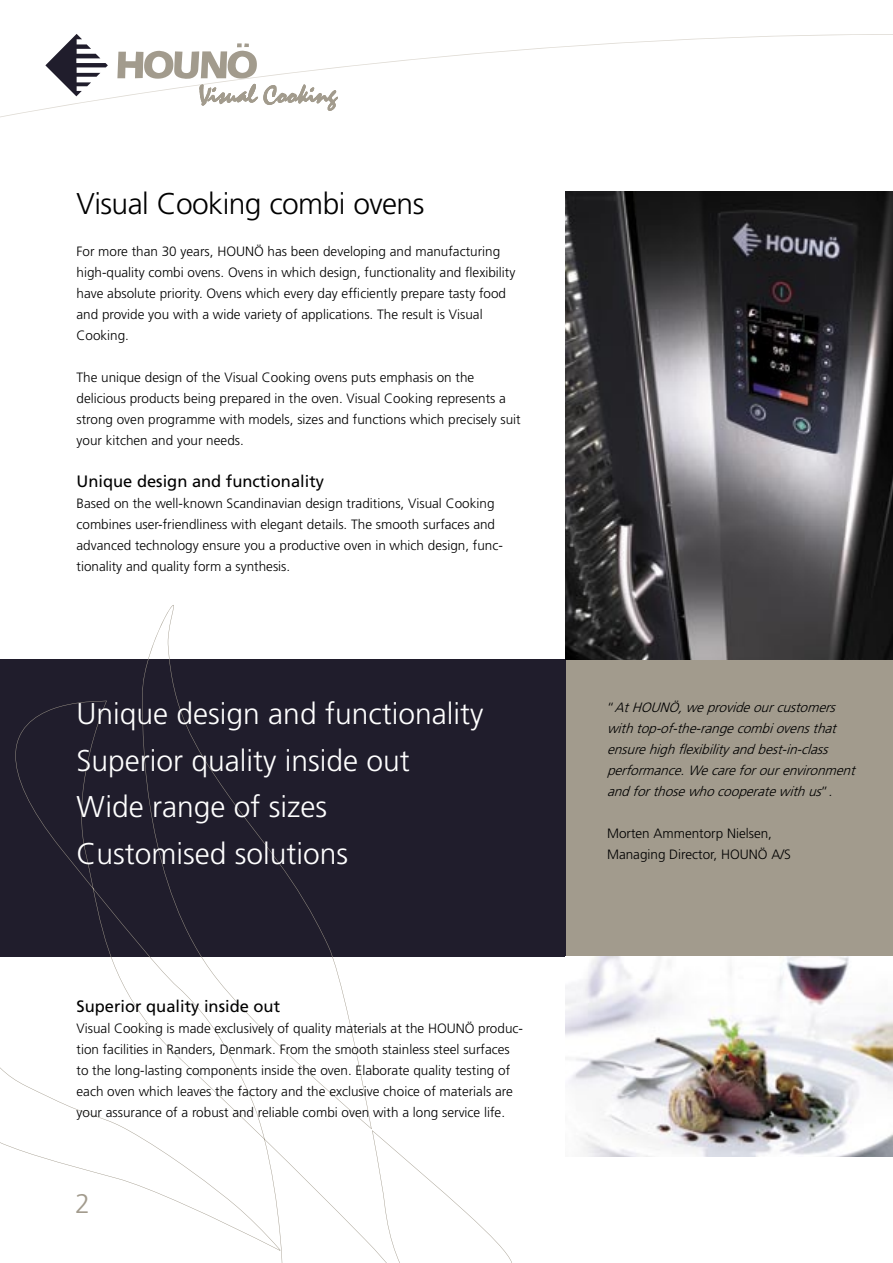
<style>
.page{position:relative;width:893px;height:1263px;background:#fff}
.page>*{position:absolute;margin:0;border:0;box-sizing:border-box;transform-origin:0 0}
.t1{font:300 30px/46.5px "Frutiger LT";color:#fff}
.t2{font:300 30px "Frutiger LT";letter-spacing:-.02em;color:#000}
.t3{font:300 27px "Frutiger LT";color:#a29b8d}
.t4{font:16.5px "Frutiger LT";color:#000}
.t5{font:300 13.5px/21px "Frutiger LT";color:#000}
.t6{font:italic 300 13.5px/21px "Frutiger LT";color:#000}
.s1{font-style:normal}
</style>
<div class="page">
<div style="left:566px;top:659px;width:327px;height:298px;background:#a29b8d"></div>
<div style="left:0;top:659px;width:566px;height:298px;background:#201d2c"></div>
<img style="left:566px;top:957px;width:327px;height:200px">
<img style="left:566px;top:191px;width:327px;height:468px">
<svg style="left:0;top:34px;width:893px;height:83px"></svg>
<svg style="left:264px;top:85px;width:74px;height:25px"></svg>
<svg style="left:45px;top:34px;width:63px;height:62px"></svg>
<svg style="left:117px;top:43px;width:141px;height:63px"></svg>
<svg style="left:15px;top:701px;width:463px;height:562px"></svg>
<svg style="left:0;top:870px;width:280px;height:381px"></svg>
<h1 class="t2" style="left:77px;top:187px;width:349px">Visual Cooking combi ovens</h1>
<p class="t5" style="left:77px;top:241px;width:440px">For more than 30 years, HOUNÖ has been developing and manufacturing high-quality combi ovens. Ovens in which design, functionality and flexibility have absolute priority. Ovens which every day efficiently prepare tasty food and provide you with a wide variety of applications. The result is Visual Cooking.</p>
<p class="t5" style="left:77px;top:367px;width:446px">The unique design of the Visual Cooking ovens puts emphasis on the delicious products being prepared in the oven. Visual Cooking represents a strong oven programme with models, sizes and functions which precisely suit your kitchen and your needs.</p>
<p class="t4" style="left:77px;top:471px;width:249px">Unique design and functionality</p>
<p class="t5" style="left:77px;top:493px;width:428px">Based on the well-known Scandinavian design traditions, Visual Cooking combines user-friendliness with elegant details. The smooth surfaces and advanced technology ensure you a productive oven in which design, func&shy;tionality and quality form a synthesis.</p>
<h1 class="t1" style="left:77px;top:691px;width:408px">Unique design and functionality<br>Superior quality inside out<br>Wide range of sizes<br>Customised solutions</h1>
<p class="t4" style="left:77px;top:996px;width:205px">Superior quality inside out</p>
<p class="t5" style="left:77px;top:1018px;width:448px">Visual Cooking is made exclusively of quality materials at the HOUNÖ produc&shy;tion facilities in Randers, Denmark. From the smooth stainless steel surfaces to the long-lasting components inside the oven. Elaborate quality testing of each oven which leaves the factory and the exclusive choice of materials are your assurance of a robust and reliable combi oven with a long service life.</p>
<h2 class="t3" style="left:75px;top:1188px;width:17px">2</h2>
<p class="t6" style="left:607px;top:697px;width:254px"><span class="s1">“</span> AtHOUNÖ,weprovideourcustomers withtop-of-the-rangecombiovensthat ensurehighflexibilityandbest-in-class performance.Wecareforourenvironment andforthosewhocooperatewithus<span class="s1">”</span> .</p>
<p class="t5" style="left:607px;top:823px;width:185px">Morten Ammentorp Nielsen,<br>Managing Director, HOUNÖ A/S</p>
</div>
